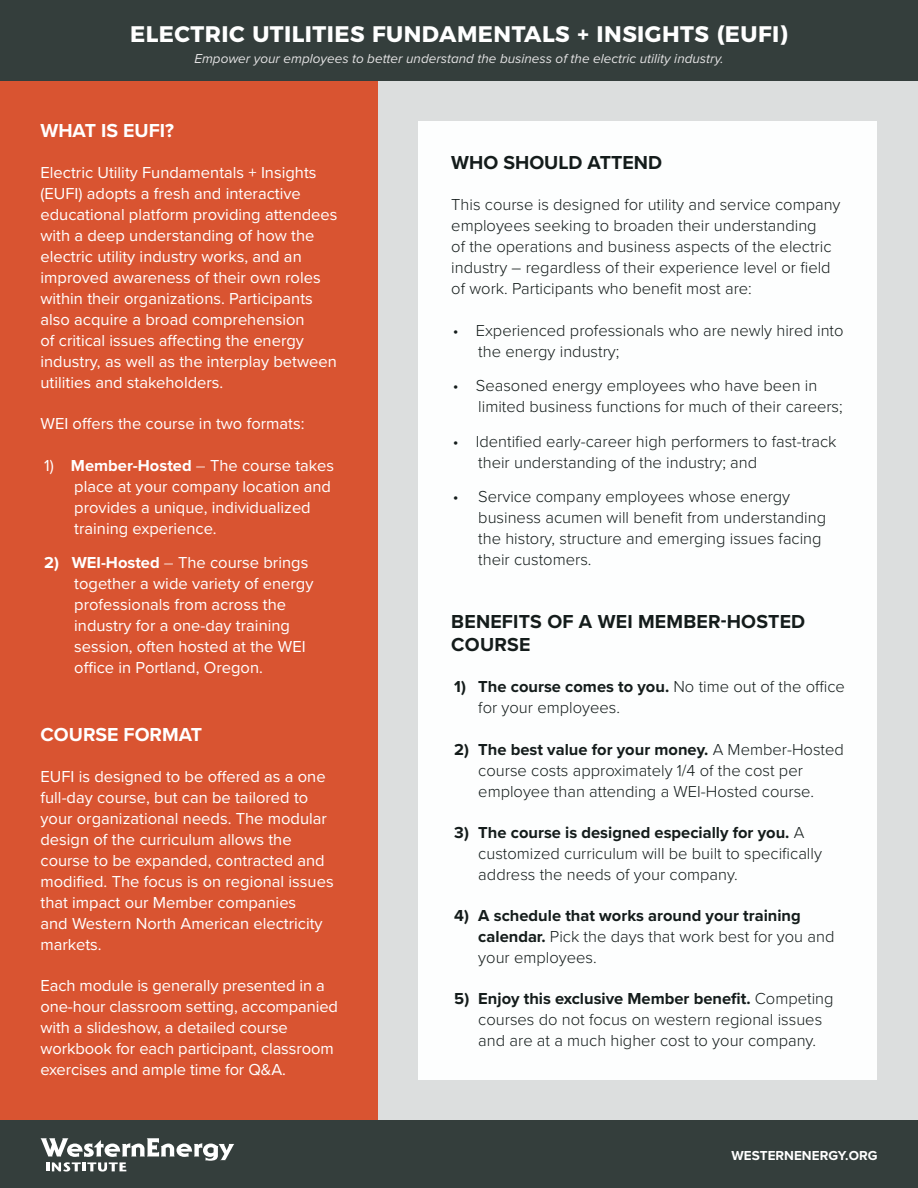
<style>
.page{position:relative;width:918px;height:1188px;background:#fff}
.page>*{position:absolute;margin:0;border:0;box-sizing:border-box;transform-origin:0 0}
.t1{font:700 22.5px "Montserrat";letter-spacing:.02em;color:#fff}
.t2{font:700 19.5px/23.4px "Proxima Nova";letter-spacing:.01em;color:#141c1b}
.t3{font:700 19.5px "Proxima Nova";color:#fff}
.t4{font:16.5px/21px "Proxima Nova";color:#fff}
.t5{font:300 16.5px/21px "Proxima Nova";color:#141c1b}
.t6{font:700 16.5px/21px "Proxima Nova";color:#141c1b}
.t7{font:italic 13.5px "Proxima Nova";color:#e3e2e3}
.t8{font:700 13.5px "Proxima Nova";color:#fff}
.s1{font-weight:700}
.s2{font-weight:300}
</style>
<div class="page">
<div style="left:0;top:71px;width:378px;height:1061px;background:#d95431"></div>
<div style="left:378px;top:70px;width:540px;height:1058px;background:#dcdede"></div>
<div style="left:0;top:1120px;width:918px;height:68px;background:#343e3c"></div>
<svg style="left:41px;top:1138px;width:193px;height:34px"></svg>
<div style="left:418px;top:122px;width:460px;height:958px;background:#fdfefe"></div>
<div style="left:0;top:0;width:918px;height:81px;background:#343e3c"></div>
<p class="t1" style="left:130px;top:16px;width:659px">ELECTRIC UTILITIES FUNDAMENTALS + INSIGHTS (EUFI)</p>
<p class="t7" style="left:194px;top:51px;width:531px">Empower your employees to better understand the business of the electric utility industry.</p>
<p class="t3" style="left:40px;top:119px;width:135px">WHAT IS EUFI?</p>
<p class="t4" style="left:40px;top:162px;width:299px">Electric Utility Fundamentals + Insights (EUFI) adopts a fresh and interactive educational platform providing attendees with a deep understanding of how the electric utility industry works, and an improved awareness of their own roles within their organizations. Participants also acquire a broad comprehension<br>of critical issues affecting the energy industry, as well as the interplay between utilities and stakeholders.</p>
<p class="t4" style="left:40px;top:414px;width:266px">WEI offers the course in two formats:</p>
<p class="t4" style="left:74px;top:455px;width:261px;text-indent:-30px">1) <span class="s1">Member-Hosted</span> <span class="s2">–</span> The course takes place at your company location and provides a unique, individualized training experience.</p>
<p class="t4" style="left:74px;top:552px;width:241px;text-indent:-30px"><span class="s1">2) WEI-Hosted</span> <span class="s2">–</span> The course brings together a wide variety of energy professionals from across the industry for a one-day training session, often hosted at the WEI office in Portland, Oregon.</p>
<p class="t3" style="left:40px;top:723px;width:163px">COURSE FORMAT</p>
<p class="t4" style="left:40px;top:766px;width:295px">EUFI is designed to be offered as a one full-day course, but can be tailored to your organizational needs. The modular design of the curriculum allows the course to be expanded, contracted and modified. The focus is on regional issues that impact our Member companies<br>and Western North American electricity markets.</p>
<p class="t4" style="left:40px;top:976px;width:299px">Each module is generally presented in a one-hour classroom setting, accompanied with a slideshow, a detailed course workbook for each participant, classroom exercises and ample time for Q&amp;A.</p>
<p class="t2" style="left:451px;top:152px;width:212px">WHO SHOULD ATTEND</p>
<p class="t5" style="left:451px;top:195px;width:391px">This course is designed for utility and service company employees seeking to broaden their understanding<br>of the operations and business aspects of the electric industry – regardless of their experience level or field of work. Participants who benefit most are:</p>
<p class="t5" style="left:478px;top:320px;width:367px;text-indent:-26px">• Experienced professionals who are newly hired into the energy industry;</p>
<p class="t5" style="left:478px;top:375px;width:366px;text-indent:-26px">• Seasoned energy employees who have been in limited business functions for much of their careers;</p>
<p class="t5" style="left:478px;top:431px;width:360px;text-indent:-26px">• Identified early-career high performers to fast-track their understanding of the industry; and</p>
<p class="t5" style="left:478px;top:486px;width:349px;text-indent:-26px">• Service company employees whose energy business acumen will benefit from understanding the history, structure and emerging issues facing their customers.</p>
<p class="t2" style="left:451px;top:610px;width:355px">BENEFITS OF A WEI MEMBER-HOSTED<br>COURSE</p>
<p class="t5" style="left:478px;top:677px;width:368px;text-indent:-24px"><span class="s1">1) The course comes to you.</span> No time out of the office for your employees.</p>
<p class="t5" style="left:478px;top:739px;width:367px;text-indent:-24px"><span class="s1">2) The best value for your money.</span> A Member-Hosted course costs approximately 1/4 of the cost per employee than attending a WEI-Hosted course.</p>
<p class="t5" style="left:478px;top:822px;width:345px;text-indent:-24px"><span class="s1">3) The course is designed especially for you.</span> A customized curriculum will be built to specifically address the needs of your company.</p>
<p class="t6" style="left:478px;top:906px;width:358px;text-indent:-24px">4) A schedule that works around your training calendar. <span class="s2">Pick the days that work best for you and your employees.</span></p>
<p class="t5" style="left:478px;top:989px;width:357px;text-indent:-24px"><span class="s1">5) Enjoy this exclusive Member benefit.</span> Competing courses do not focus on western regional issues and are at a much higher cost to your company.</p>
<p class="t8" style="left:732px;top:1147px;width:147px">WESTERNENERGY.ORG</p>
</div>
